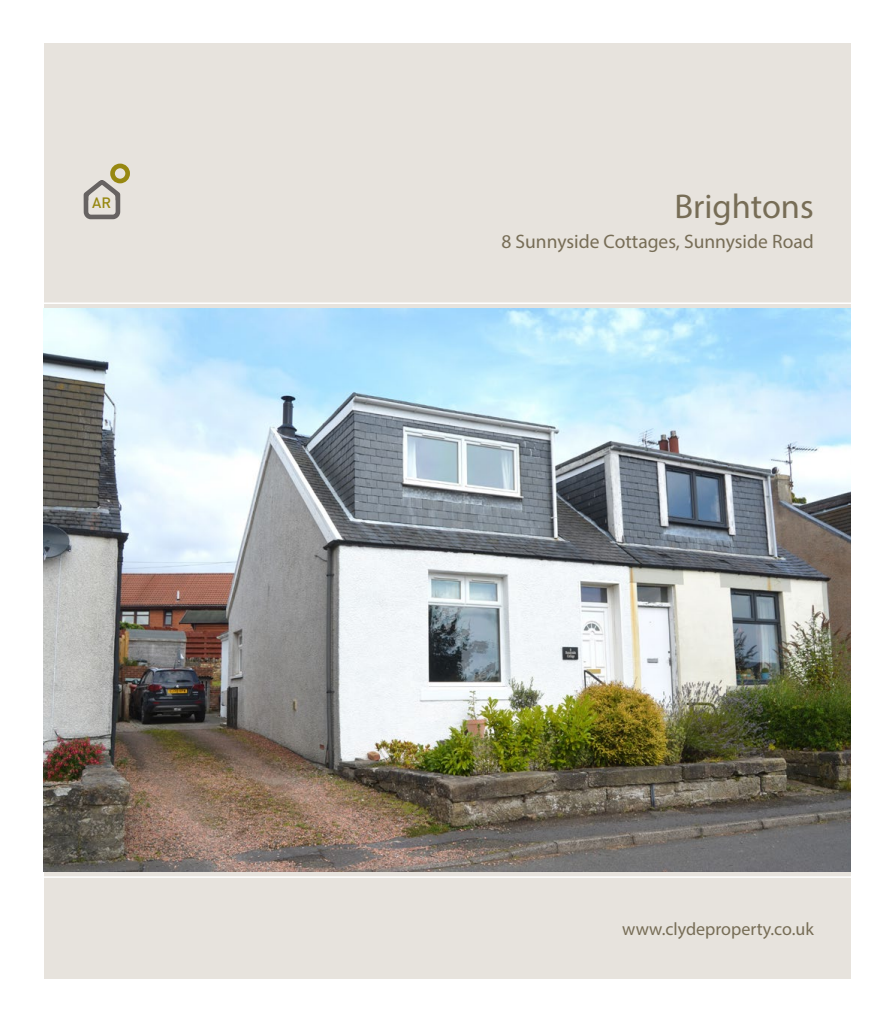
<style>
.page{position:relative;width:893px;height:1021px;background:#fff}
.page>*{position:absolute;margin:0;border:0;box-sizing:border-box;transform-origin:0 0}
.t1{font:34.5px "Myriad Pro";color:#776d56}
.t2{font:19.5px "Myriad Pro";color:#776d56}
.t3{font:18px "Myriad Pro";color:#776d56}
.t4{font:500 14.85px "DIN";color:#978811}
</style>
<div class="page">
<div style="left:44px;top:43px;width:806px;height:935px;background:#e7e3dd"></div>
<img style="left:44px;top:309px;width:806px;height:562px">
<hr style="left:19px;top:302px;width:843px;height:2px;background:#fff">
<hr style="left:39px;top:876px;width:819px;height:1px;background:#fff">
<div style="left:110px;top:164px;width:20px;height:19px;border:5px solid #978811;border-radius:50%"></div>
<svg style="left:84px;top:178px;width:39px;height:42px"></svg>
<p class="t4" style="left:92px;top:192px;width:21px">AR</p>
<h1 class="t1" style="left:674px;top:185px;width:141px">Brightons</h1>
<p class="t2" style="left:501px;top:229px;width:314px">8 Sunnyside Cottages, Sunnyside Road</p>
<p class="t3" style="left:622px;top:918px;width:193px">www.clydeproperty.co.uk</p>
</div>
